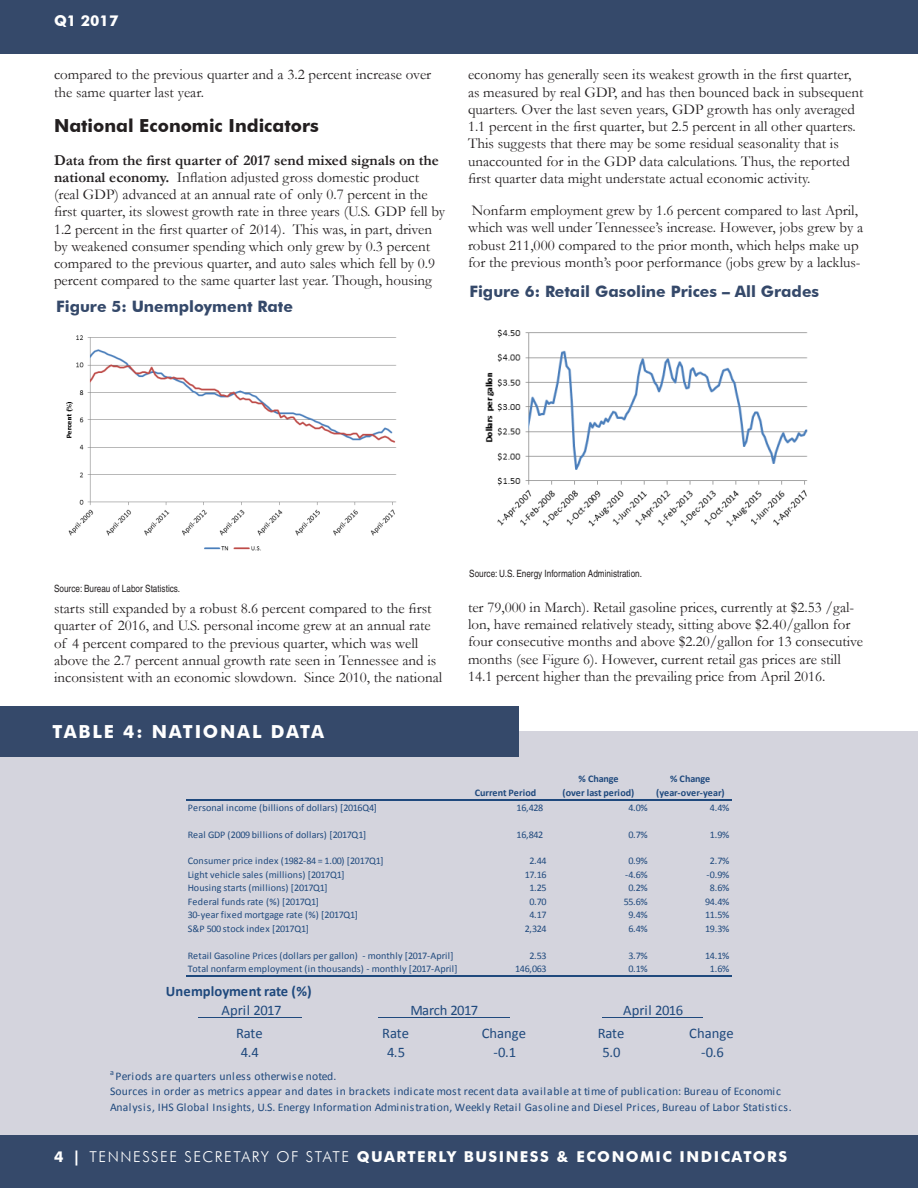
<style>
.page{position:relative;width:918px;height:1188px;background:#fff}
.page>*{position:absolute;margin:0;border:0;box-sizing:border-box;transform-origin:0 0}
.t1{font:700 18px "Futura BT";color:#231f20}
.Subhead_2{font:700 18px "Futura BT";letter-spacing:.1em;color:#fff}
.FigTabs{font:700 15.75px "Futura BT";color:#35496a}
.t2{font:15px/17.2px "Garamond";color:#231f20}
.Subhead_2-2{font:700 15px "Futura BT";letter-spacing:.1em;color:#fff}
.t3{font:14.55px "Calibri";letter-spacing:-.01em;color:#1f497d}
.t4{font:700 14.55px/19.5px "Calibri";letter-spacing:-.005em;color:#1f497d}
.t5{font:14.55px "Calibri";letter-spacing:-.04em;color:#1f497d}
.t6{font:11.7px/15.3px "Calibri";letter-spacing:.015em;color:#1f497d}
.t7{font:10.05px "Calibri";color:#1f497d}
.Table_Notes{font:condensed 10.05px "Helvetica";color:#231f20}
.t8{font:700 10.05px/13.5px "Calibri";letter-spacing:-.005em;color:#1f497d;text-align:center}
.t9{font:8.1px "Calibri";color:#1f497d}
.s1{font-weight:700}
.s2{font-weight:400}
.s3{font-weight:300}
</style>
<div class="page">
<div style="left:0;top:1118px;width:918px;height:70px;background:#35496a"></div>
<div style="left:0;top:0;width:918px;height:54px;background:#35496a"></div>
<div style="left:0;top:731px;width:918px;height:403px;background:#d4d4dd"></div>
<div style="left:0;top:706px;width:519px;height:50px;background:#35496a"></div>
<img style="left:66px;top:335px;width:331px;height:216px">
<img style="left:485px;top:329px;width:323px;height:198px">
<hr style="left:186px;top:799px;width:546px;height:2px;background:#1f497d">
<hr style="left:186px;top:975px;width:546px;height:1px;background:#1f497d">
<hr style="left:198px;top:1017px;width:103px;height:1px;background:#1f497d">
<hr style="left:378px;top:1017px;width:132px;height:1px;background:#1f497d">
<hr style="left:603px;top:1017px;width:100px;height:1px;background:#1f497d">
<p class="Subhead_2-2" style="left:54px;top:12px;width:66px">Q1 2017</p>
<p class="t2" style="left:54px;top:66px;width:379px">compared to the previous quarter and a 3.2 percent increase over the same quarter last year.</p>
<p class="t1" style="left:54px;top:115px;width:266px">National Economic Indicators</p>
<p class="t2" style="left:54px;top:151px;width:393px"><span class="s1">Data from the first quarter of 2017 send mixed signals on the national economy.</span> Inflation adjusted gross domestic product (real GDP) advanced at an annual rate of only 0.7 percent in the first quarter, its slowest growth rate in three years (U.S. GDP fell by 1.2 percent in the first quarter of 2014). This was, in part, driven by weakened consumer spending which only grew by 0.3 percent compared to the previous quarter, and auto sales which fell by 0.9 percent compared to the same quarter last year. Though, housing</p>
<p class="FigTabs" style="left:56px;top:296px;width:238px">Figure 5: Unemployment Rate</p>
<p class="t2" style="left:468px;top:66px;width:397px">economy has generally seen its weakest growth in the first quarter, as measured by real GDP, and has then bounced back in subsequent quarters. Over the last seven years, GDP growth has only averaged 1.1 percent in the first quarter, but 2.5 percent in all other quarters.<br>This suggests that there may be some residual seasonality that is unaccounted for in the GDP data calculations. Thus, the reported first quarter data might understate actual economic activity.</p>
<p class="t2" style="left:468px;top:201px;width:397px">Nonfarm employment grew by 1.6 percent compared to last April, which was well under Tennessee’s increase. However, jobs grew by a robust 211,000 compared to the prior month, which helps make up for the previous month’s poor performance (jobs grew by a lacklus-</p>
<p class="FigTabs" style="left:470px;top:281px;width:351px">Figure 6: Retail Gasoline Prices – All Grades</p>
<p class="Table_Notes" style="left:54px;top:583px;width:128px">Source: Bureau of Labor Statistics.</p>
<p class="t2" style="left:54px;top:599px;width:390px">starts still expanded by a robust 8.6 percent compared to the first quarter of 2016, and U.S. personal income grew at an annual rate of 4 percent compared to the previous quarter, which was well above the 2.7 percent annual growth rate seen in Tennessee and is inconsistent with an economic slowdown. Since 2010, the national</p>
<p class="Subhead_2" style="left:53px;top:721px;width:273px">TABLE 4: NATIONAL DATA</p>
<p class="Table_Notes" style="left:469px;top:567px;width:174px">Source: U.S. Energy Information Administration.</p>
<p class="t2" style="left:468px;top:598px;width:397px">ter 79,000 in March). Retail gasoline prices, currently at $2.53 /gal&shy;lon, have remained relatively steady, sitting above $2.40/gallon for four consecutive months and above $2.20/gallon for 13 consecutive months (see Figure 6). However, current retail gas prices are still 14.1 percent higher than the prevailing price from April 2016.</p>
<p class="t8" style="left:475px;top:786px;width:63px">Current Period</p>
<p class="t8" style="left:562px;top:772px;width:73px">% Change<br>(over last period)</p>
<p class="t8" style="left:656px;top:772px;width:70px">% Change (year-over-year)</p>
<p class="t7" style="left:188px;top:801px;width:191px">Personal income (billions of dollars) [2016Q4]</p>
<p class="t7" style="left:517px;top:801px;width:28px">16,428</p>
<p class="t7" style="left:628px;top:801px;width:21px">4.0%</p>
<p class="t7" style="left:710px;top:801px;width:21px">4.4%</p>
<p class="t7" style="left:188px;top:828px;width:180px">Real GDP (2009 billions of dollars) [2017Q1]</p>
<p class="t7" style="left:517px;top:828px;width:28px">16,842</p>
<p class="t7" style="left:628px;top:828px;width:21px">0.7%</p>
<p class="t7" style="left:710px;top:828px;width:21px">1.9%</p>
<p class="t7" style="left:188px;top:855px;width:197px">Consumer price index (1982-84 = 1.00) [2017Q1]</p>
<p class="t7" style="left:529px;top:855px;width:19px">2.44</p>
<p class="t7" style="left:628px;top:855px;width:21px">0.9%</p>
<p class="t7" style="left:710px;top:855px;width:21px">2.7%</p>
<p class="t7" style="left:188px;top:868px;width:158px">Light vehicle sales (millions) [2017Q1]</p>
<p class="t7" style="left:525px;top:868px;width:23px">17.16</p>
<p class="t7" style="left:625px;top:868px;width:24px">-4.6%</p>
<p class="t7" style="left:707px;top:868px;width:24px">-0.9%</p>
<p class="t7" style="left:188px;top:882px;width:141px">Housing starts (millions) [2017Q1]</p>
<p class="t7" style="left:529px;top:882px;width:19px">1.25</p>
<p class="t7" style="left:628px;top:882px;width:21px">0.2%</p>
<p class="t7" style="left:710px;top:882px;width:21px">8.6%</p>
<p class="t7" style="left:188px;top:895px;width:133px">Federal funds rate (%) [2017Q1]</p>
<p class="t7" style="left:529px;top:895px;width:19px">0.70</p>
<p class="t7" style="left:624px;top:895px;width:26px">55.6%</p>
<p class="t7" style="left:705px;top:895px;width:26px">94.4%</p>
<p class="t7" style="left:188px;top:909px;width:172px">30-year fixed mortgage rate (%) [2017Q1]</p>
<p class="t7" style="left:529px;top:909px;width:19px">4.17</p>
<p class="t7" style="left:628px;top:909px;width:21px">9.4%</p>
<p class="t7" style="left:705px;top:909px;width:26px">11.5%</p>
<p class="t7" style="left:188px;top:922px;width:123px">S&amp;P 500 stock index [2017Q1]</p>
<p class="t7" style="left:525px;top:922px;width:23px">2,324</p>
<p class="t7" style="left:628px;top:922px;width:21px">6.4%</p>
<p class="t7" style="left:705px;top:922px;width:26px">19.3%</p>
<p class="t7" style="left:188px;top:949px;width:267px">Retail Gasoline Prices (dollars per gallon) - monthly [2017-April]</p>
<p class="t7" style="left:529px;top:949px;width:19px">2.53</p>
<p class="t7" style="left:628px;top:949px;width:21px">3.7%</p>
<p class="t7" style="left:705px;top:949px;width:26px">14.1%</p>
<p class="t7" style="left:188px;top:963px;width:271px">Total nonfarm employment (in thousands) - monthly [2017-April]</p>
<p class="t7" style="left:515px;top:963px;width:33px">146,063</p>
<p class="t7" style="left:628px;top:963px;width:21px">0.1%</p>
<p class="t7" style="left:710px;top:963px;width:21px">1.6%</p>
<p class="t4" style="left:221px;top:981px;width:92px;text-indent:-56px">Unemployment rate (%)<br><span class="s2">April 2017</span></p>
<p class="t3" style="left:236px;top:1024px;width:28px">Rate</p>
<p class="t3" style="left:382px;top:1024px;width:28px">Rate</p>
<p class="t3" style="left:482px;top:1024px;width:46px">Change</p>
<p class="t3" style="left:598px;top:1024px;width:28px">Rate</p>
<p class="t3" style="left:689px;top:1024px;width:46px">Change</p>
<p class="t3" style="left:241px;top:1043px;width:20px">4.4</p>
<p class="t3" style="left:387px;top:1043px;width:20px">4.5</p>
<p class="t3" style="left:493px;top:1043px;width:25px">-0.1</p>
<p class="t3" style="left:603px;top:1043px;width:20px">5.0</p>
<p class="t3" style="left:701px;top:1043px;width:25px">-0.6</p>
<p class="t5" style="left:411px;top:1001px;width:69px">March 2017</p>
<p class="t3" style="left:623px;top:1001px;width:62px">April 2016</p>
<p class="t9" style="left:110px;top:1067px;width:5px">a</p>
<p class="t6" style="left:110px;top:1069px;width:683px;text-indent:5px">Periods are quarters unless otherwise noted.<br>Sources in order as metrics appear and dates in brackets indicate most recent data available at time of publication: Bureau of Economic<br>Analysis, IHS Global Insights, U.S. Energy Information Administration, Weekly Retail Gasoline and Diesel Prices, Bureau of Labor Statistics.</p>
<p class="Subhead_2-2" style="left:54px;top:1147px;width:735px">4 | <span class="s3">TENNESSEE SECRETARY OF STATE</span> QUARTERLY BUSINESS &amp; ECONOMIC INDICATORS</p>
</div>
